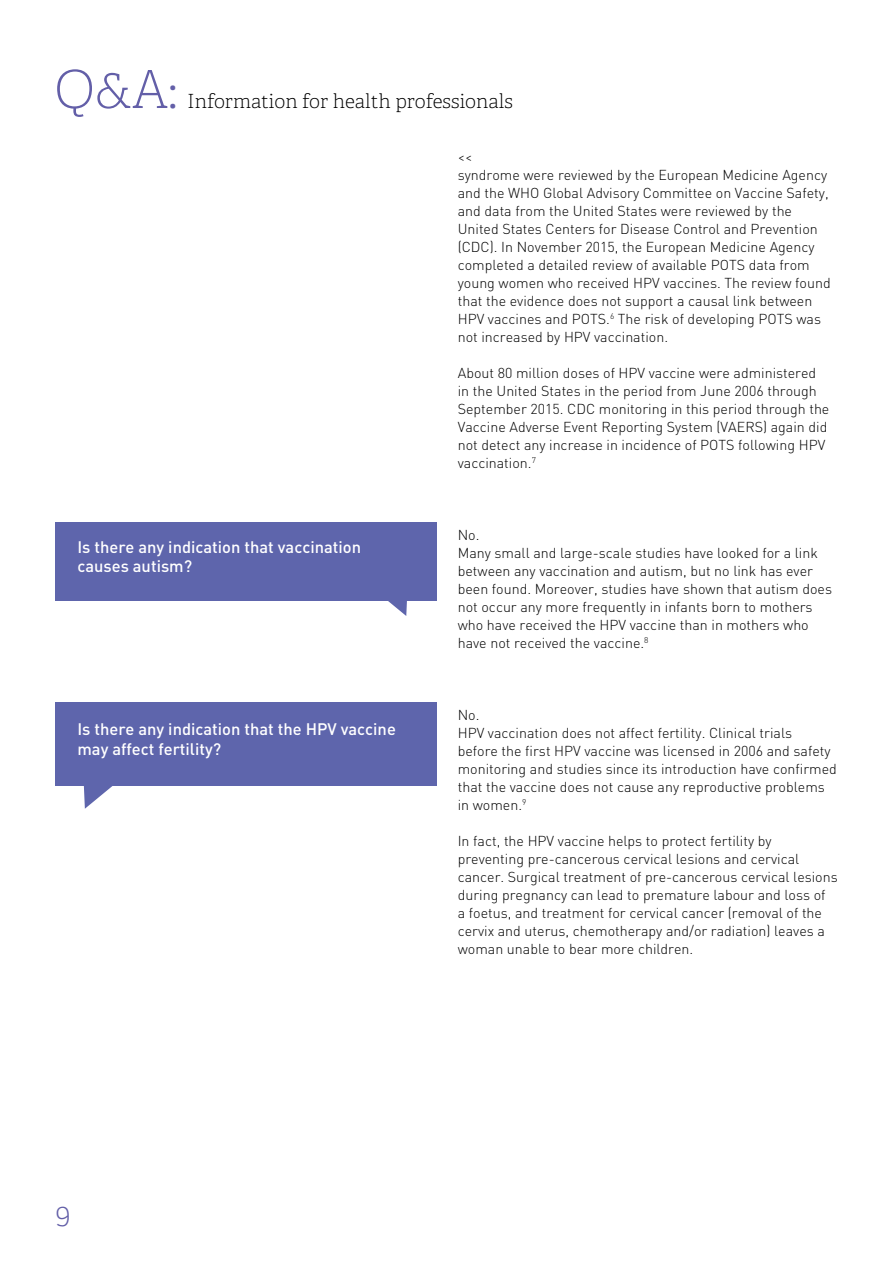
<style>
.page{position:relative;width:893px;height:1263px;background:#fff}
.page>*{position:absolute;margin:0;border:0;box-sizing:border-box;transform-origin:0 0}
.t1{font:100 52.5px "Adelle CYR";color:#635fa8}
.t2{font:100 30px "Adelle CYR";color:#635fa8}
.t3{font:100 19.5px "Adelle CYR";color:#000}
.t4{font:500 16.5px/19.8px "DIN Pro";color:#fff}
.t5{font:300 14.25px/18px "DIN Pro";color:#000}
.s1{font-size:46.5px}
</style>
<div class="page">
<div style="left:55px;top:522px;width:381px;height:78px;background:#5e65ac"></div>
<svg style="left:376px;top:600px;width:32px;height:16px"></svg>
<div style="left:55px;top:702px;width:381px;height:84px;background:#5e65ac"></div>
<svg style="left:83px;top:786px;width:30px;height:23px"></svg>
<h1 class="t1" style="left:54px;top:53px;width:125px">Q&amp;A<span class="s1">:</span></h1>
<h3 class="t3" style="left:187px;top:88px;width:327px">Information for health professionals</h3>
<p class="t5" style="left:458px;top:147px;width:16px">&lt;&lt;</p>
<p class="t5" style="left:458px;top:165px;width:374px">syndrome were reviewed by the European Medicine Agency and the WHO Global Advisory Committee on Vaccine Safety, and data from the United States were reviewed by the United States Centers for Disease Control and Prevention (CDC). In November 2015, the European Medicine Agency completed a detailed review of available POTS data from young women who received HPV vaccines. The review found that the evidence does not support a causal link between HPV vaccines and POTS.<sup>6</sup> The risk of developing POTS was not increased by HPV vaccination.</p>
<p class="t5" style="left:458px;top:363px;width:373px">About 80 million doses of HPV vaccine were administered in the United States in the period from June 2006 through September 2015. CDC monitoring in this period through the Vaccine Adverse Event Reporting System (VAERS) again did not detect any increase in incidence of POTS following HPV vaccination.<sup>7</sup></p>
<p class="t4" style="left:77px;top:535px;width:285px">Is there any indication that vaccination causes autism?</p>
<p class="t4" style="left:77px;top:717px;width:320px">Is there any indication that the HPV vaccine may affect fertility?</p>
<p class="t5" style="left:458px;top:525px;width:376px">No.<br>Many small and large-scale studies have looked for a link between any vaccination and autism, but no link has ever been found. Moreover, studies have shown that autism does not occur any more frequently in infants born to mothers who have received the HPV vaccine than in mothers who have not received the vaccine.<sup>8</sup></p>
<p class="t5" style="left:458px;top:705px;width:381px">No.<br>HPV vaccination does not affect fertility. Clinical trials<br>before the first HPV vaccine was licensed in 2006 and safety monitoring and studies since its introduction have confirmed that the vaccine does not cause any reproductive problems in women.<sup>9</sup></p>
<p class="t5" style="left:458px;top:831px;width:382px">In fact, the HPV vaccine helps to protect fertility by preventing pre-cancerous cervical lesions and cervical cancer. Surgical treatment of pre-cancerous cervical lesions during pregnancy can lead to premature labour and loss of<br>a foetus, and treatment for cervical cancer (removal of the cervix and uterus, chemotherapy and/or radiation) leaves a woman unable to bear more children.</p>
<h2 class="t2" style="left:55px;top:1193px;width:18px">9</h2>
</div>
